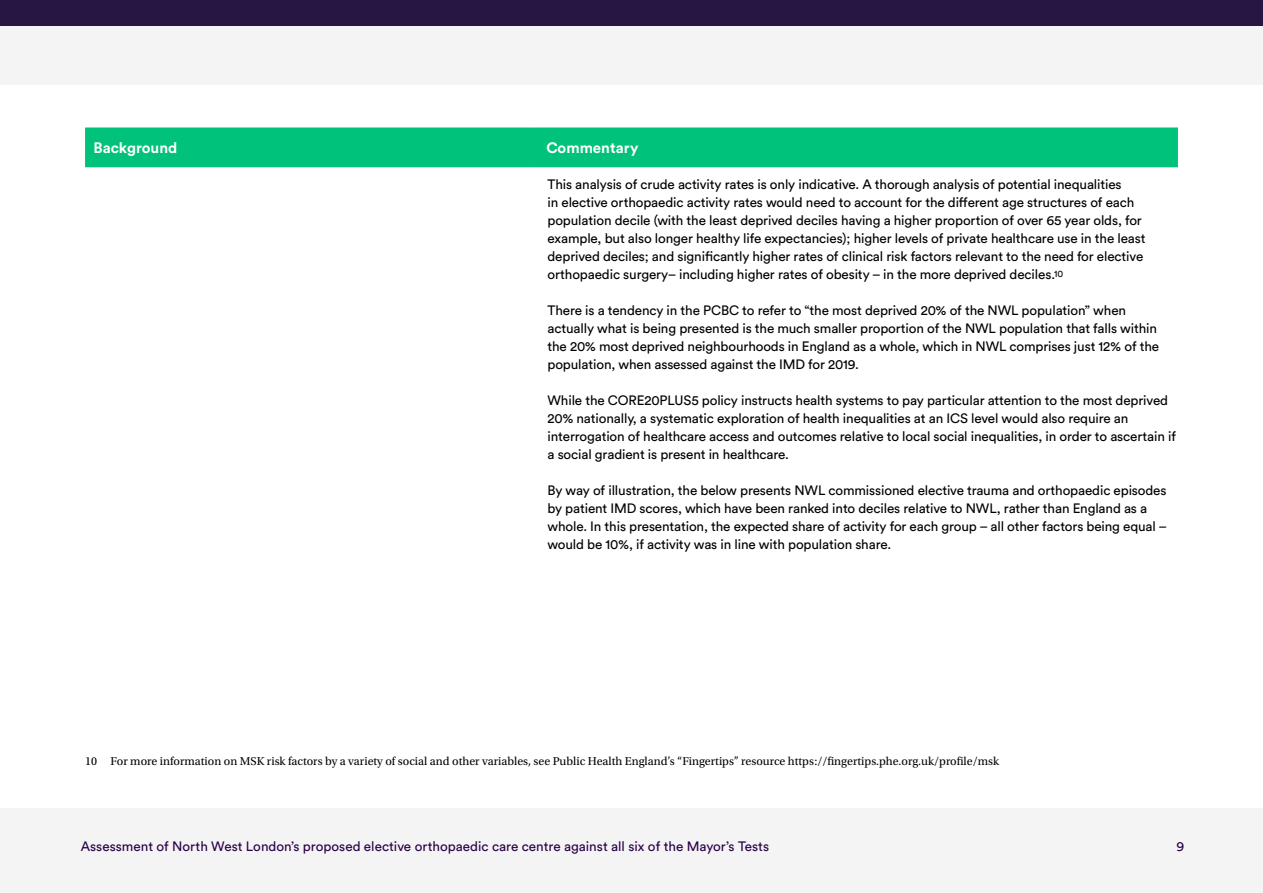
<style>
.page{position:relative;width:1263px;height:893px;background:#fff}
.page>*{position:absolute;margin:0;border:0;box-sizing:border-box;transform-origin:0 0}
.t1{font:700 15px "Circular Pro";color:#fff}
.t2{font:13.5px/18px "Circular Pro";letter-spacing:-.01em;color:#000}
.t3{font:13.5px "Circular Pro";color:#280048}
.t4{font:12px "Utopia Std";color:#000}
</style>
<div class="page">
<div style="left:0;top:0;width:1263px;height:26px;background:#271544"></div>
<div style="left:0;top:26px;width:1263px;height:59px;background:#f5f4f4"></div>
<div style="left:0;top:809px;width:1263px;height:84px;background:#f5f4f4"></div>
<div style="left:85px;top:129px;width:1093px;height:37px;background:#00c27a"></div>
<hr style="left:85px;top:128px;width:445px;height:1px;background:#00c27a">
<hr style="left:530px;top:128px;width:648px;height:1px;background:#00c27a">
<hr style="left:85px;top:166px;width:445px;height:1px;background:#00c27a">
<hr style="left:530px;top:166px;width:648px;height:1px;background:#00c27a">
<p class="t1" style="left:94px;top:138px;width:85px">Background</p>
<p class="t1" style="left:546px;top:138px;width:93px">Commentary</p>
<p class="t2" style="left:547px;top:175px;width:600px">This analysis of crude activity rates is only indicative. A thorough analysis of potential inequalities<br>in elective orthopaedic activity rates would need to account for the different age structures of each population decile (with the least deprived deciles having a higher proportion of over 65 year olds, for example, but also longer healthy life expectancies); higher levels of private healthcare use in the least deprived deciles; and significantly higher rates of clinical risk factors relevant to the need for elective orthopaedic surgery– including higher rates of obesity – in the more deprived deciles.<sup>10</sup></p>
<p class="t2" style="left:547px;top:301px;width:613px">There is a tendency in the PCBC to refer to “the most deprived 20% of the NWL population” when actually what is being presented is the much smaller proportion of the NWL population that falls within the 20% most deprived neighbourhoods in England as a whole, which in NWL comprises just 12% of the population, when assessed against the IMD for 2019.</p>
<p class="t2" style="left:547px;top:391px;width:630px">While the CORE20PLUS5 policy instructs health systems to pay particular attention to the most deprived 20% nationally, a systematic exploration of health inequalities at an ICS level would also require an interrogation of healthcare access and outcomes relative to local social inequalities, in order to ascertain if a social gradient is present in healthcare.</p>
<p class="t2" style="left:547px;top:481px;width:621px">By way of illustration, the below presents NWL commissioned elective trauma and orthopaedic episodes by patient IMD scores, which have been ranked into deciles relative to NWL, rather than England as a whole. In this presentation, the expected share of activity for each group – all other factors being equal – would be 10%, if activity was in line with population share.</p>
<p class="t4" style="left:85px;top:755px;width:915px">10 For more information on MSK risk factors by a variety of social and other variables, see Public Health England’s “Fingertips” resource https://fingertips.phe.org.uk/profile/msk</p>
<p class="t3" style="left:81px;top:837px;width:690px">Assessment of North West London’s proposed elective orthopaedic care centre against all six of the Mayor’s Tests</p>
<p class="t3" style="left:1176px;top:837px;width:9px">9</p>
</div>
